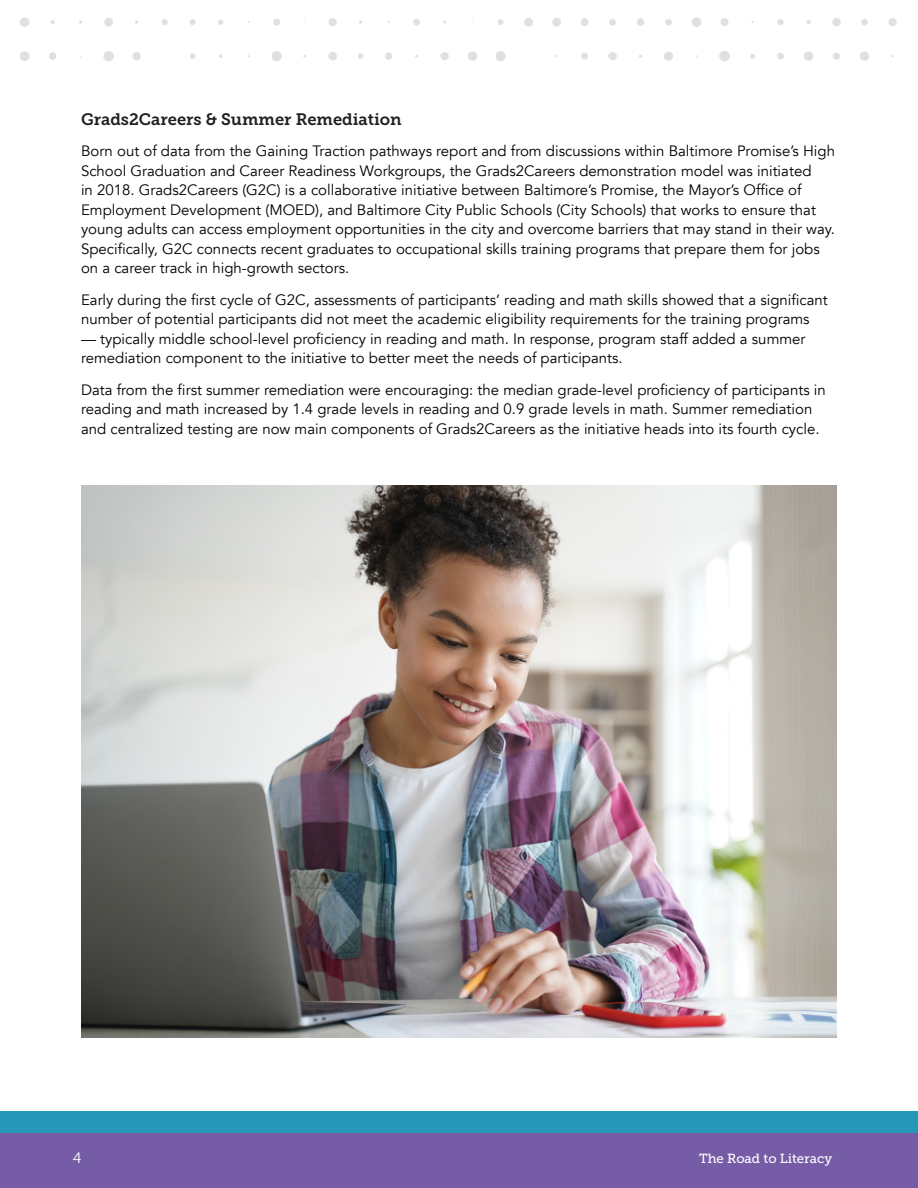
<style>
.page{position:relative;width:918px;height:1188px;background:#fff}
.page>*{position:absolute;margin:0;border:0;box-sizing:border-box;transform-origin:0 0}
.t1{font:16.5px "Museo Slab 700";color:#231f20}
.No_Spacing{font:15px/19.5px "Avenir";color:#000}
.t2{font:15px "Museo Slab 300";color:#fff}
.t3{font:13.2px "Museo Slab 500";color:#fff}
</style>
<div class="page">
<div style="left:0;top:1111px;width:918px;height:77px;background:#2597b9"></div>
<div style="left:0;top:1133px;width:918px;height:55px;background:#765ca7"></div>
<img style="left:20px;top:17px;width:877px;height:45px">
<img style="left:81px;top:486px;width:756px;height:551px">
<p class="t1" style="left:81px;top:110px;width:322px">Grads2Careers &amp; Summer Remediation</p>
<p class="No_Spacing" style="left:81px;top:142px;width:756px">Born out of data from the Gaining Traction pathways report and from discussions within Baltimore Promise’s High School Graduation and Career Readiness Workgroups, the Grads2Careers demonstration model was initiated<br>in 2018. Grads2Careers (G2C) is a collaborative initiative between Baltimore’s Promise, the Mayor’s Office of Employment Development (MOED), and Baltimore City Public Schools (City Schools) that works to ensure that young adults can access employment opportunities in the city and overcome barriers that may stand in their way.<br>Specifically, G2C connects recent graduates to occupational skills training programs that prepare them for jobs on a career track in high-growth sectors.</p>
<p class="No_Spacing" style="left:81px;top:290px;width:748px">Early during the first cycle of G2C, assessments of participants’ reading and math skills showed that a significant number of potential participants did not meet the academic eligibility requirements for the training programs</p>
<p class="No_Spacing" style="left:81px;top:329px;width:726px">— typically middle school-level proficiency in reading and math. In response, program staff added a summer remediation component to the initiative to better meet the needs of participants.</p>
<p class="No_Spacing" style="left:81px;top:380px;width:746px">Data from the first summer remediation were encouraging: the median grade-level proficiency of participants in reading and math increased by 1.4 grade levels in reading and 0.9 grade levels in math. Summer remediation and centralized testing are now main components of Grads2Careers as the initiative heads into its fourth cycle.</p>
<p class="t2" style="left:73px;top:1149px;width:10px">4</p>
<p class="t3" style="left:699px;top:1151px;width:135px">The Road to Literacy</p>
</div>
